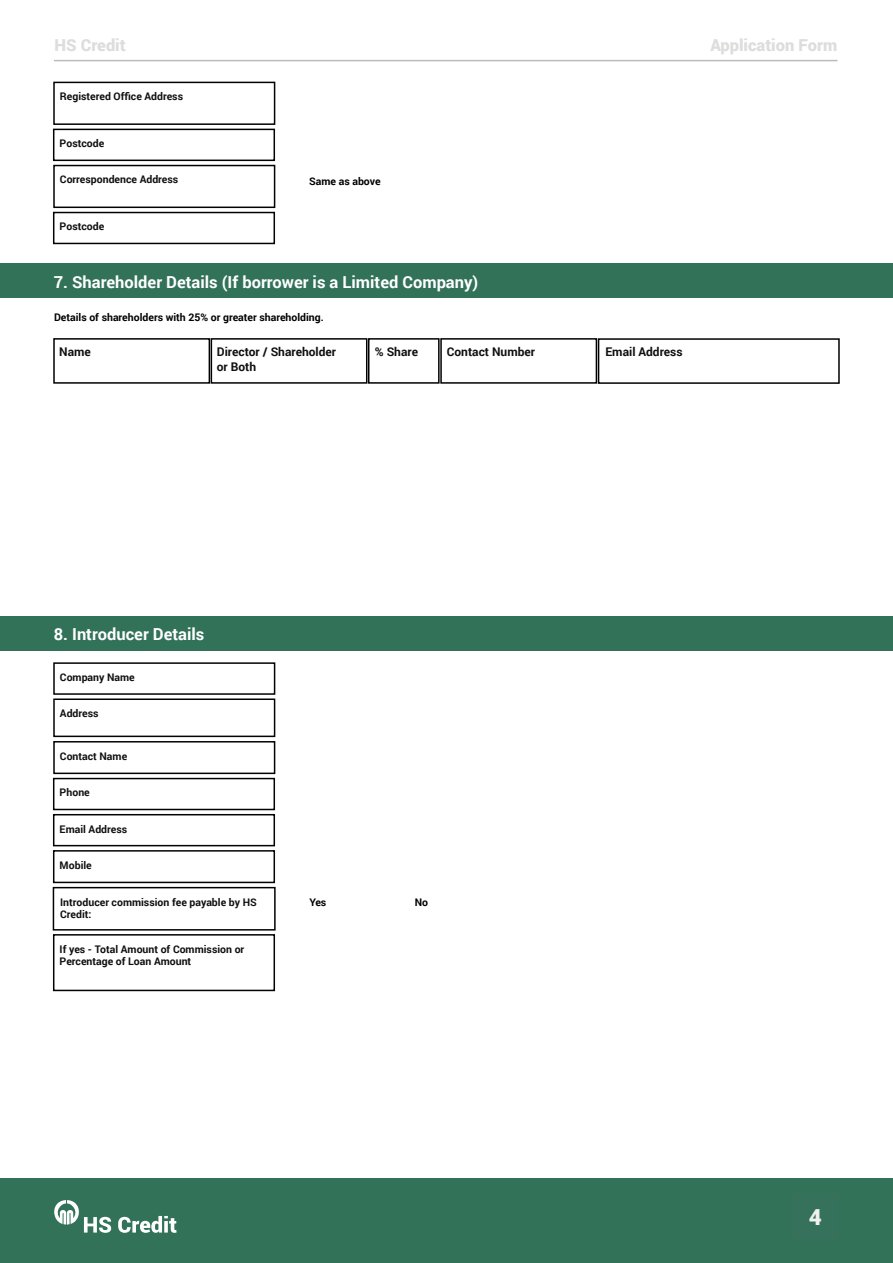
<style>
.page{position:relative;width:893px;height:1263px;background:#fff}
.page>*{position:absolute;margin:0;border:0;box-sizing:border-box;transform-origin:0 0}
.t1{font:900 22.5px "Roboto";color:#f0f0ef}
.t2{font:700 16.5px "Roboto";color:#fff}
.t3{font:900 16.5px "Roboto";color:#dddddc}
.t4{font:700 12px/14.4px "Roboto";color:#111010}
.t5{font:700 10.5px/12.6px "Roboto";color:#111010}
.t6{font:700 10.5px "Roboto";color:#020203}
.t7{font:700 10.5px "Roboto";color:#000}
</style>
<div class="page">
<div style="left:0;top:1178px;width:893px;height:85px;background:#327259"></div>
<svg style="left:54px;top:1200px;width:57px;height:33px"></svg>
<svg style="left:118px;top:1216px;width:59px;height:17px"></svg>
<hr style="left:54px;top:60px;width:783px;height:1px;background:#bbb">
<div style="left:53px;top:82px;width:222px;height:43px;border:2px solid #020203"></div>
<div style="left:53px;top:129px;width:222px;height:32px;border:2px solid #020203"></div>
<div style="left:53px;top:165px;width:222px;height:43px;border:2px solid #020203"></div>
<div style="left:53px;top:212px;width:222px;height:32px;border:2px solid #020203"></div>
<div style="left:0;top:263px;width:893px;height:35px;background:#327259"></div>
<div style="left:53px;top:338px;width:157px;height:46px;border:2px solid #000"></div>
<div style="left:211px;top:338px;width:156px;height:46px;border:2px solid #000"></div>
<div style="left:368px;top:338px;width:72px;height:46px;border:2px solid #000"></div>
<div style="left:440px;top:338px;width:157px;height:46px;border:2px solid #000"></div>
<div style="left:598px;top:338px;width:242px;height:46px;border:2px solid #000"></div>
<div style="left:0;top:616px;width:893px;height:35px;background:#327259"></div>
<div style="left:53px;top:662px;width:222px;height:33px;border:2px solid #020203"></div>
<div style="left:53px;top:698px;width:222px;height:39px;border:2px solid #020203"></div>
<div style="left:53px;top:741px;width:222px;height:33px;border:2px solid #020203"></div>
<div style="left:53px;top:778px;width:222px;height:32px;border:2px solid #020203"></div>
<div style="left:53px;top:814px;width:222px;height:32px;border:2px solid #020203"></div>
<div style="left:53px;top:850px;width:222px;height:33px;border:2px solid #020203"></div>
<div style="left:53px;top:887px;width:223px;height:43px;border:2px solid #020203"></div>
<div style="left:53px;top:934px;width:222px;height:57px;border:2px solid #020203"></div>
<h2 class="t3" style="left:55px;top:33px;width:73px">HS Credit</h2>
<h2 class="t3" style="left:710px;top:33px;width:128px">Application Form</h2>
<p class="t5" style="left:60px;top:90px;width:125px">Registered Office Address</p>
<p class="t5" style="left:60px;top:137px;width:46px">Postcode</p>
<p class="t5" style="left:60px;top:173px;width:120px">Correspondence Address</p>
<p class="t5" style="left:60px;top:220px;width:46px">Postcode</p>
<p class="t7" style="left:309px;top:174px;width:73px">Same as above</p>
<h2 class="t2" style="left:54px;top:270px;width:426px">7. Shareholder Details (If borrower is a Limited Company)</h2>
<p class="t6" style="left:54px;top:310px;width:271px">Details of shareholders with 25% or greater shareholding.</p>
<p class="t4" style="left:59px;top:344px;width:33px">Name</p>
<p class="t4" style="left:217px;top:344px;width:121px">Director / Shareholder or Both</p>
<p class="t4" style="left:375px;top:344px;width:45px">% Share</p>
<p class="t4" style="left:447px;top:344px;width:90px">Contact Number</p>
<p class="t4" style="left:605px;top:344px;width:79px">Email Address</p>
<h2 class="t2" style="left:54px;top:622px;width:152px">8. Introducer Details</h2>
<p class="t5" style="left:60px;top:670px;width:76px">Company Name</p>
<p class="t5" style="left:60px;top:707px;width:40px">Address</p>
<p class="t5" style="left:60px;top:749px;width:69px">Contact Name</p>
<p class="t5" style="left:60px;top:786px;width:32px">Phone</p>
<p class="t5" style="left:60px;top:822px;width:69px">Email Address</p>
<p class="t5" style="left:60px;top:858px;width:34px">Mobile</p>
<p class="t5" style="left:60px;top:895px;width:198px">Introducer commission fee payable by HS<br>Credit:</p>
<p class="t7" style="left:309px;top:895px;width:18px">Yes</p>
<p class="t7" style="left:415px;top:895px;width:15px">No</p>
<p class="t5" style="left:60px;top:942px;width:186px">If yes - Total Amount of Commission or<br>Percentage of Loan Amount</p>
<h1 class="t1" style="left:809px;top:1201px;width:15px">4</h1>
</div>
